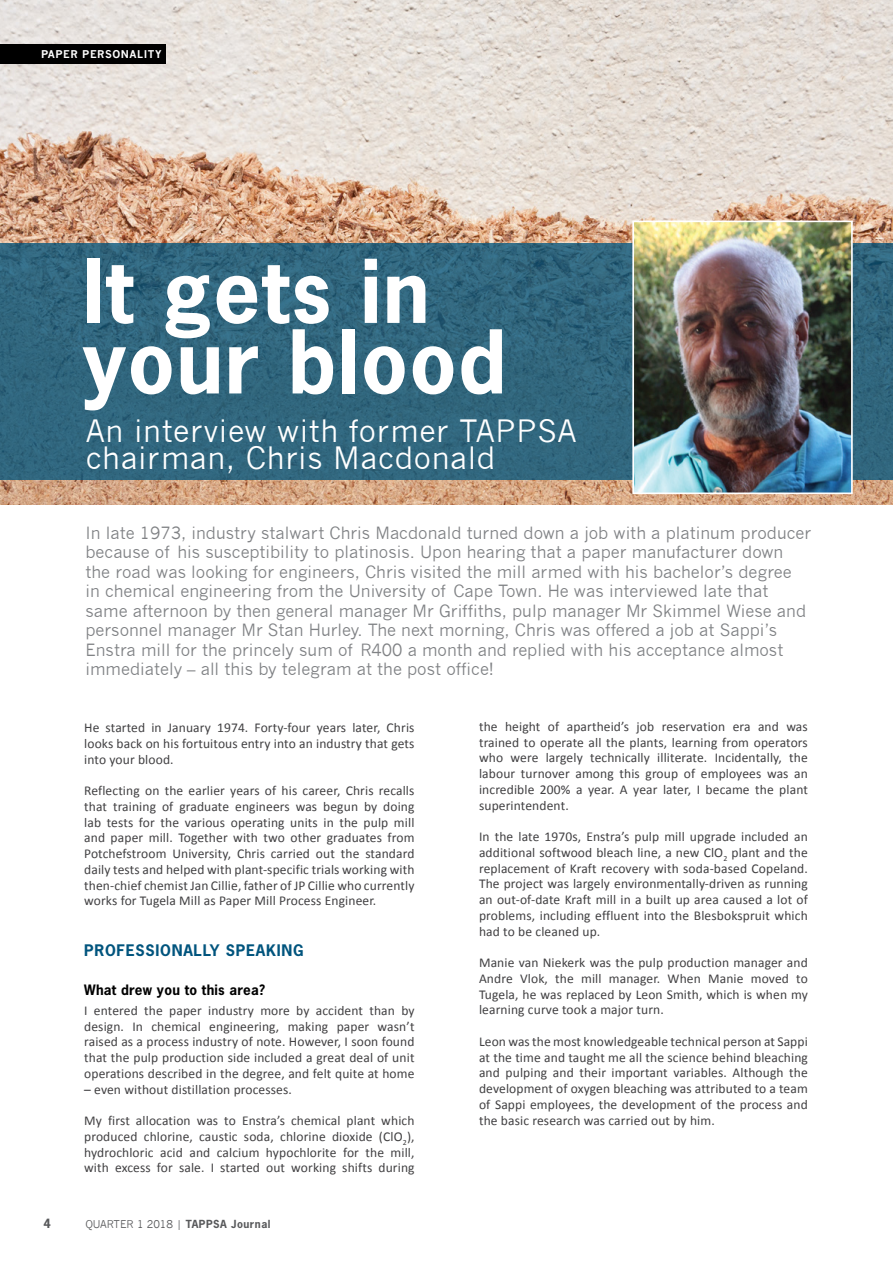
<style>
.page{position:relative;width:893px;height:1263px;background:#fff}
.page>*{position:absolute;margin:0;border:0;box-sizing:border-box;transform-origin:0 0}
.t1{font:700 82.5px/70.5px "News Gothic Std";letter-spacing:.02em;color:#fff}
.t2{font:30.15px/27px "News Gothic";letter-spacing:.02em;color:#fff}
.t3{font:16.5px/19.5px "News Gothic";color:#808285}
.t4{font:700 15px "News Gothic Std";letter-spacing:.05em;color:#00547d}
.t5{font:13.5px/15.8px "Calibri";letter-spacing:.01em;color:#414042;text-align:justify}
.t6{font:700 13.5px "News Gothic Std";letter-spacing:.02em;color:#000}
.t7{font:700 12px "News Gothic Std";color:#58595b}
.t8{font:10.5px "News Gothic";color:#58595b}
.t9{font:700 10.5px "News Gothic";letter-spacing:.05em;color:#fff}
.s1{font-family:"News Gothic Std";font-weight:700}
</style>
<div class="page">
<img style="left:0;top:0;width:893px;height:505px">
<svg style="left:0;top:243px;width:893px;height:236px;background:#30657d"></svg>
<div style="left:0;top:44px;width:166px;height:19px;background:#000"></div>
<img style="left:635px;top:224px;width:215px;height:267px">
<div style="left:632px;top:221px;width:221px;height:273px;border:2px solid #fff"></div>
<p class="t9" style="left:41px;top:48px;width:122px">PAPER PERSONALITY</p>
<h1 class="t1" style="left:83px;top:255px;width:425px">It gets in your blood</h1>
<h2 class="t2" style="left:86px;top:418px;width:492px">An interview with former TAPPSA chairman, Chris Macdonald</h2>
<p class="t3" style="left:86px;top:523px;width:727px">In late 1973, industry stalwart Chris Macdonald turned down a job with a platinum producer because of his susceptibility to platinosis. Upon hearing that a paper manufacturer down the road was looking for engineers, Chris visited the mill armed with his bachelor’s degree<br>in chemical engineering from the University of Cape Town. He was interviewed late that same afternoon by then general manager Mr Griffiths, pulp manager Mr Skimmel Wiese and personnel manager Mr Stan Hurley. The next morning, Chris was offered a job at Sappi’s Enstra mill for the princely sum of R400 a month and replied with his acceptance almost immediately – all this by telegram at the post office!</p>
<p class="t5" style="left:84px;top:719px;width:332px">He started in January 1974. Forty-four years later, Chris looks back on his fortuitous entry into an industry that gets into your blood.</p>
<p class="t5" style="left:84px;top:782px;width:332px">Reflecting on the earlier years of his career, Chris recalls that training of graduate engineers was begun by doing lab tests for the various operating units in the pulp mill and paper mill. Together with two other graduates from Potchefstroom University, Chris carried out the standard daily tests and helped with plant-specific trials working with then-chief chemist Jan Cillie, father of JP Cillie who currently works for Tugela Mill as Paper Mill Process Engineer.</p>
<p class="t4" style="left:84px;top:940px;width:221px">PROFESSIONALLY SPEAKING</p>
<p class="t6" style="left:84px;top:981px;width:183px">What drew you to this area?</p>
<p class="t5" style="left:84px;top:1002px;width:332px">I entered the paper industry more by accident than by design. In chemical engineering, making paper wasn’t raised as a process industry of note. However, I soon found that the pulp production side included a great deal of unit operations described in the degree, and felt quite at home</p>
<p class="t5" style="left:84px;top:1080px;width:209px">– even without distillation processes.</p>
<p class="t5" style="left:84px;top:1112px;width:332px">My first allocation was to Enstra’s chemical plant which produced chlorine, caustic soda, chlorine dioxide (ClO<sub>2</sub>), hydrochloric acid and calcium hypochlorite for the mill, with excess for sale. I started out working shifts during</p>
<p class="t7" style="left:44px;top:1216px;width:9px">4</p>
<p class="t8" style="left:86px;top:1218px;width:187px">QUARTER 1 2018 | <span class="s1">TAPPSA Journal</span></p>
<p class="t5" style="left:479px;top:718px;width:330px">the height of apartheid’s job reservation era and was trained to operate all the plants, learning from operators who were largely technically illiterate. Incidentally, the labour turnover among this group of employees was an incredible 200% a year. A year later, I became the plant superintendent.</p>
<p class="t5" style="left:479px;top:828px;width:330px">In the late 1970s, Enstra’s pulp mill upgrade included an additional softwood bleach line, a new ClO<sub>2</sub> plant and the replacement of Kraft recovery with soda-based Copeland.<br>The project was largely environmentally-driven as running an out-of-date Kraft mill in a built up area caused a lot of problems, including effluent into the Blesbokspruit which had to be cleaned up.</p>
<p class="t5" style="left:479px;top:954px;width:330px">Manie van Niekerk was the pulp production manager and Andre Vlok, the mill manager. When Manie moved to Tugela, he was replaced by Leon Smith, which is when my learning curve took a major turn.</p>
<p class="t5" style="left:479px;top:1033px;width:330px">Leon was the most knowledgeable technical person at Sappi at the time and taught me all the science behind bleaching and pulping and their important variables. Although the development of oxygen bleaching was attributed to a team of Sappi employees, the development of the process and the basic research was carried out by him.</p>
</div>
